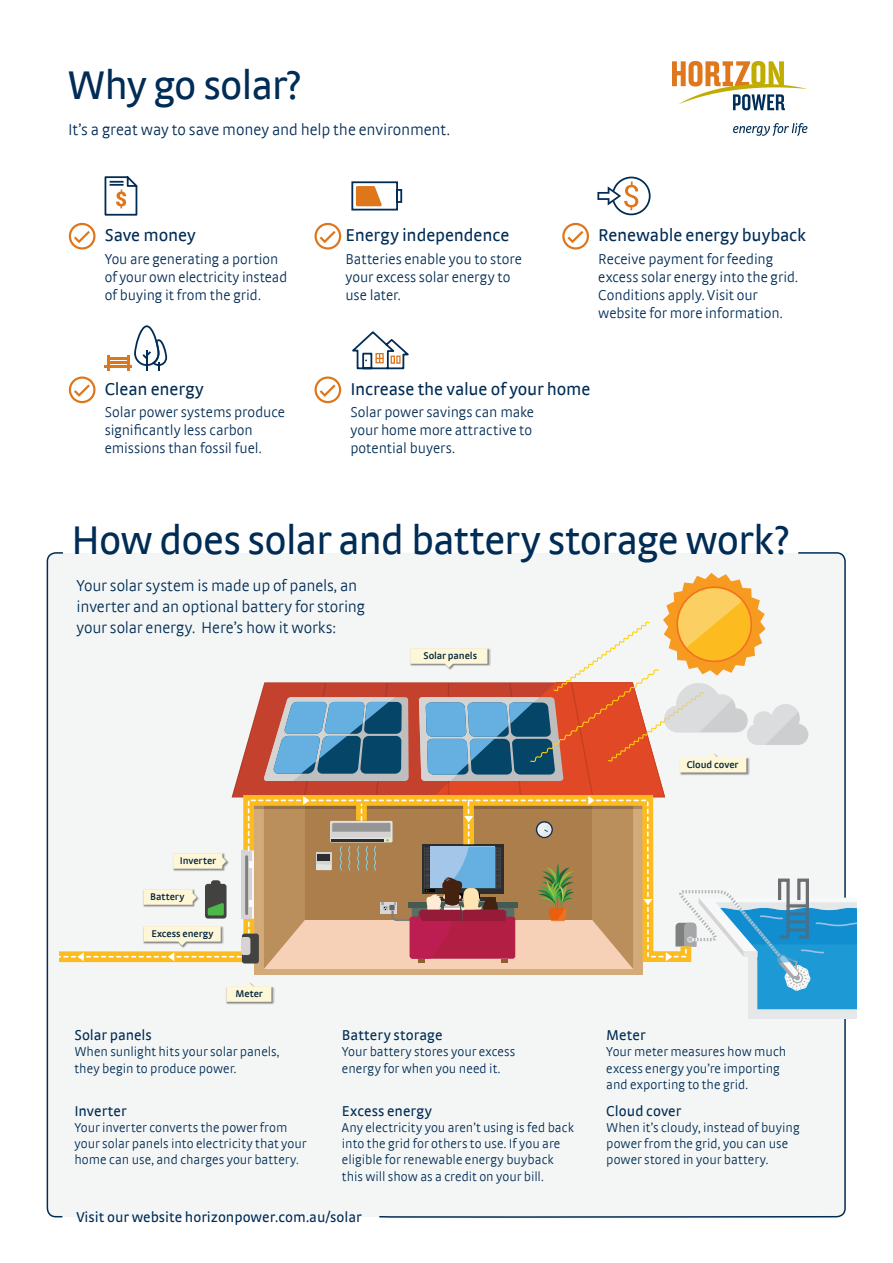
<style>
.page{position:relative;width:893px;height:1263px;background:#fff}
.page>*{position:absolute;margin:0;border:0;box-sizing:border-box;transform-origin:0 0}
.t1{font:42px "Strada";letter-spacing:-.025em;color:#002c55}
.t2{font:18px "Strada";letter-spacing:-.01em;color:#002c55}
.t3{font:300 16.5px/21px "Strada";letter-spacing:-.01em;color:#002c55}
.t4{font:300 15px/18px "Strada";letter-spacing:-.005em;color:#002c55}
.t5{font:15px "Strada";color:#002c55}
.t6{font:15px "Strada OT";color:#002c55}
.t7{font:300 13.5px/16.2px "Strada";color:#002c55}
.t8{font:600 10.2px "Strada";letter-spacing:-.01em;color:#03253d}
</style>
<div class="page">
<svg style="left:46px;top:552px;width:810px;height:666px"></svg>
<svg style="left:104px;top:176px;width:34px;height:40px"></svg>
<svg style="left:351px;top:181px;width:52px;height:30px"></svg>
<svg style="left:597px;top:177px;width:54px;height:38px"></svg>
<svg style="left:69px;top:223px;width:27px;height:27px"></svg>
<svg style="left:314px;top:223px;width:27px;height:27px"></svg>
<svg style="left:562px;top:223px;width:27px;height:27px"></svg>
<hr style="left:108px;top:357px;width:21px;height:2px;background:#de761b">
<hr style="left:108px;top:362px;width:21px;height:2px;background:#de761b">
<hr style="left:105px;top:366px;width:27px;height:2px;background:#de761b">
<svg style="left:107px;top:355px;width:2px;height:16px"></svg>
<svg style="left:128px;top:325px;width:39px;height:46px"></svg>
<svg style="left:352px;top:331px;width:57px;height:39px"></svg>
<svg style="left:69px;top:376px;width:27px;height:27px"></svg>
<svg style="left:314px;top:376px;width:27px;height:27px"></svg>
<img style="left:673px;top:61px;width:135px;height:74px">
<h1 class="t1" style="left:67px;top:61px;width:237px">Why go solar?</h1>
<p class="t3" style="left:68px;top:118px;width:383px">It’s a great way to save money and help the environment.</p>
<h2 class="t2" style="left:105px;top:225px;width:92px">Save money</h2>
<p class="t4" style="left:105px;top:249px;width:184px">You are generating a portion of your own electricity instead of buying it from the grid.</p>
<h2 class="t2" style="left:105px;top:379px;width:101px">Clean energy</h2>
<p class="t4" style="left:105px;top:403px;width:182px">Solar power systems produce significantly less carbon emissions than fossil fuel.</p>
<h2 class="t2" style="left:345px;top:225px;width:165px">Energy independence</h2>
<p class="t4" style="left:345px;top:249px;width:178px">Batteries enable you to store your excess solar energy to use later.</p>
<h2 class="t2" style="left:598px;top:225px;width:209px">Renewable energy buyback</h2>
<p class="t4" style="left:598px;top:249px;width:201px">Receive payment for feeding excess solar energy into the grid.<br>Conditions apply. Visit our website for more information.</p>
<h2 class="t2" style="left:350px;top:379px;width:241px">Increase the value of your home</h2>
<p class="t4" style="left:350px;top:403px;width:185px">Solar power savings can make your home more attractive to potential buyers.</p>
<h1 class="t1" style="left:71px;top:516px;width:721px">How does solar and battery storage work?</h1>
<p class="t3" style="left:77px;top:575px;width:290px">Your solar system is made up of panels, an inverter and an optional battery for storing your solar energy. Here’s how it works:</p>
<p class="t8" style="left:423px;top:650px;width:55px">Solar panels</p>
<p class="t8" style="left:687px;top:759px;width:53px">Cloud cover</p>
<p class="t8" style="left:180px;top:855px;width:38px">Inverter</p>
<p class="t8" style="left:150px;top:891px;width:36px">Battery</p>
<p class="t8" style="left:151px;top:928px;width:64px">Excess energy</p>
<p class="t8" style="left:235px;top:987px;width:29px">Meter</p>
<p class="t5" style="left:74px;top:1026px;width:79px">Solar panels</p>
<p class="t7" style="left:74px;top:1044px;width:207px">When sunlight hits your solar panels, they begin to produce power.</p>
<p class="t5" style="left:74px;top:1102px;width:54px">Inverter</p>
<p class="t7" style="left:74px;top:1119px;width:234px">Your inverter converts the power from your solar panels into electricity that your home can use, and charges your battery.</p>
<p class="t5" style="left:342px;top:1026px;width:102px">Battery storage</p>
<p class="t7" style="left:342px;top:1044px;width:175px">Your battery stores your excess energy for when you need it.</p>
<p class="t5" style="left:342px;top:1102px;width:91px">Excess energy</p>
<p class="t7" style="left:342px;top:1119px;width:233px">Any electricity you aren’t using is fed back into the grid for others to use. If you are eligible for renewable energy buyback this will show as a credit on your bill.</p>
<p class="t6" style="left:76px;top:1208px;width:287px">Visit our website horizonpower.com.au/solar</p>
<p class="t5" style="left:606px;top:1026px;width:41px">Meter</p>
<p class="t7" style="left:606px;top:1044px;width:182px">Your meter measures how much excess energy you’re importing and exporting to the grid.</p>
<p class="t5" style="left:606px;top:1102px;width:76px">Cloud cover</p>
<p class="t7" style="left:606px;top:1119px;width:195px">When it’s cloudy, instead of buying power from the grid, you can use power stored in your battery.</p>
</div>
